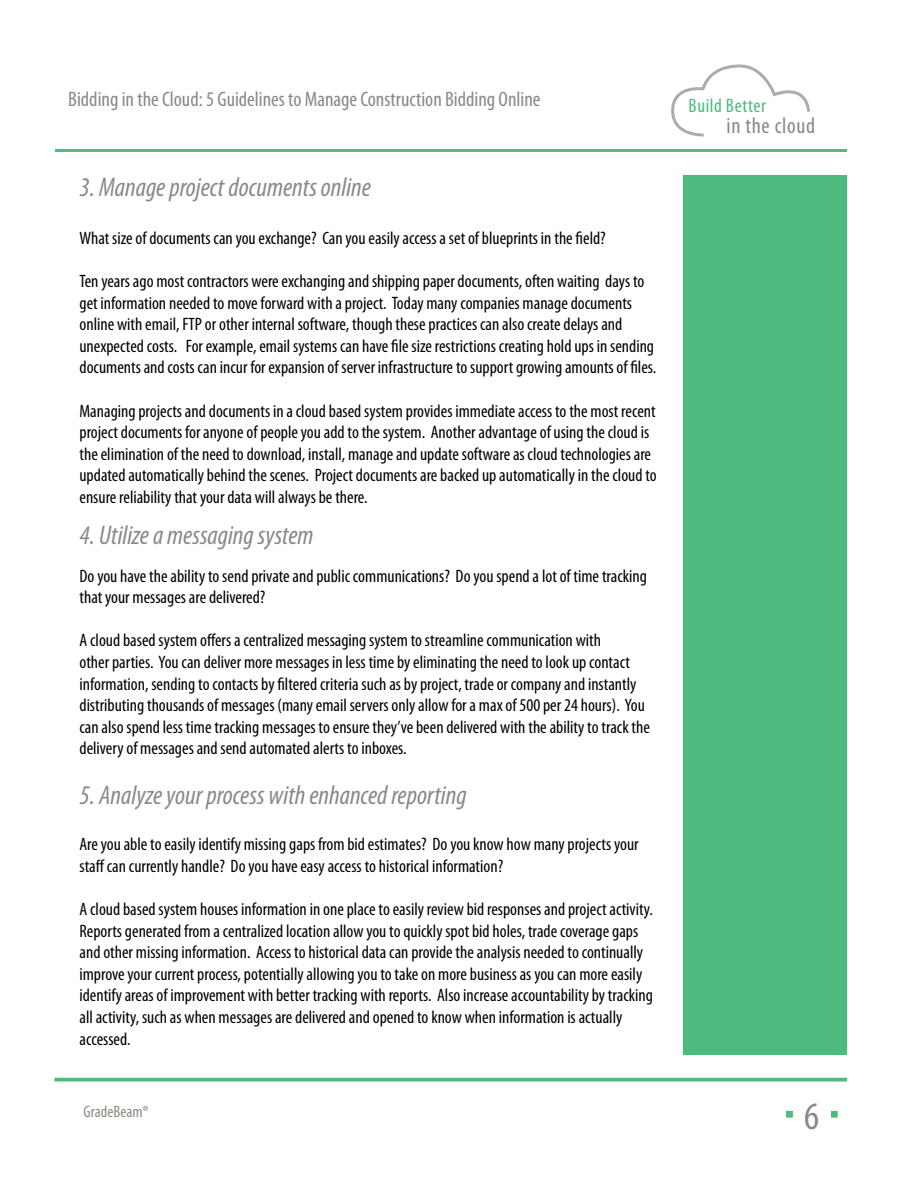
<style>
.page{position:relative;width:900px;height:1200px;background:#fff}
.page>*{position:absolute;margin:0;border:0;box-sizing:border-box;transform-origin:0 0}
.t1{font:condensed 39px "Myriad Pro";color:#8c8984}
.t2{font:italic condensed 27px "Myriad Pro";color:#8c8984}
.t3{font:condensed 22.5px "Myriad Pro";letter-spacing:.03em;color:#8c8984}
.t4{font:condensed 21px "Myriad Pro";color:#8c8984}
.t5{font:condensed 19.5px "Myriad Pro";letter-spacing:.03em;color:#4dbb7d}
.t6{font:condensed 18px/21.6px "Myriad Pro";color:#000}
.t7{font:condensed 16.5px "Myriad Pro";color:#8c8984}
</style>
<div class="page">
<svg style="left:671px;top:64px;width:139px;height:73px"></svg>
<div style="left:683px;top:175px;width:164px;height:880px;background:#4dbb7d"></div>
<svg style="left:54px;top:1078px;width:793px;height:4px;background:#62c38c"></svg>
<div style="left:786px;top:1111px;width:7px;height:7px;background:#4dbb7d;border:1px solid #4dbb7d"></div>
<div style="left:831px;top:1111px;width:7px;height:7px;background:#4dbb7d;border:1px solid #4dbb7d"></div>
<hr style="left:55px;top:150px;width:791px;height:2px;background:#4dbb7d">
<p class="t4" style="left:68px;top:86px;width:474px">Bidding in the Cloud: 5 Guidelines to Manage Construction Bidding Online</p>
<h2 class="t2" style="left:80px;top:171px;width:293px">3. Manage project documents online</h2>
<p class="t6" style="left:80px;top:227px;width:528px">What size of documents can you exchange? Can you easily access a set of blueprints in the field?</p>
<p class="t6" style="left:80px;top:270px;width:578px">Ten years ago most contractors were exchanging and shipping paper documents, often waiting days to get information needed to move forward with a project. Today many companies manage documents online with email, FTP or other internal software, though these practices can also create delays and unexpected costs. For example, email systems can have file size restrictions creating hold ups in sending documents and costs can incur for expansion of server infrastructure to support growing amounts of files.</p>
<p class="t6" style="left:80px;top:400px;width:579px">Managing projects and documents in a cloud based system provides immediate access to the most recent project documents for anyone of people you add to the system. Another advantage of using the cloud is the elimination of the need to download, install, manage and update software as cloud technologies are updated automatically behind the scenes. Project documents are backed up automatically in the cloud to ensure reliability that your data will always be there.</p>
<h2 class="t2" style="left:80px;top:519px;width:236px">4. Utilize a messaging system</h2>
<p class="t6" style="left:80px;top:565px;width:569px">Do you have the ability to send private and public communications? Do you spend a lot of time tracking that your messages are delivered?</p>
<p class="t6" style="left:80px;top:630px;width:572px">A cloud based system offers a centralized messaging system to streamline communication with<br>other parties. You can deliver more messages in less time by eliminating the need to look up contact information, sending to contacts by filtered criteria such as by project, trade or company and instantly distributing thousands of messages (many email servers only allow for a max of 500 per 24 hours). You can also spend less time tracking messages to ensure they’ve been delivered with the ability to track the delivery of messages and send automated alerts to inboxes.</p>
<h2 class="t2" style="left:80px;top:779px;width:389px">5. Analyze your process with enhanced reporting</h2>
<p class="t6" style="left:80px;top:833px;width:561px">Are you able to easily identify missing gaps from bid estimates? Do you know how many projects your staff can currently handle? Do you have easy access to historical information?</p>
<p class="t6" style="left:80px;top:898px;width:575px">A cloud based system houses information in one place to easily review bid responses and project activity.<br>Reports generated from a centralized location allow you to quickly spot bid holes, trade coverage gaps and other missing information. Access to historical data can provide the analysis needed to continually improve your current process, potentially allowing you to take on more business as you can more easily identify areas of improvement with better tracking with reports. Also increase accountability by tracking all activity, such as when messages are delivered and opened to know when information is actually accessed.</p>
<p class="t7" style="left:84px;top:1101px;width:67px">GradeBeam®</p>
<p class="t5" style="left:689px;top:94px;width:79px">Build Better</p>
<p class="t3" style="left:727px;top:112px;width:90px">in the cloud</p>
<h1 class="t1" style="left:804px;top:1092px;width:17px">6</h1>
</div>
